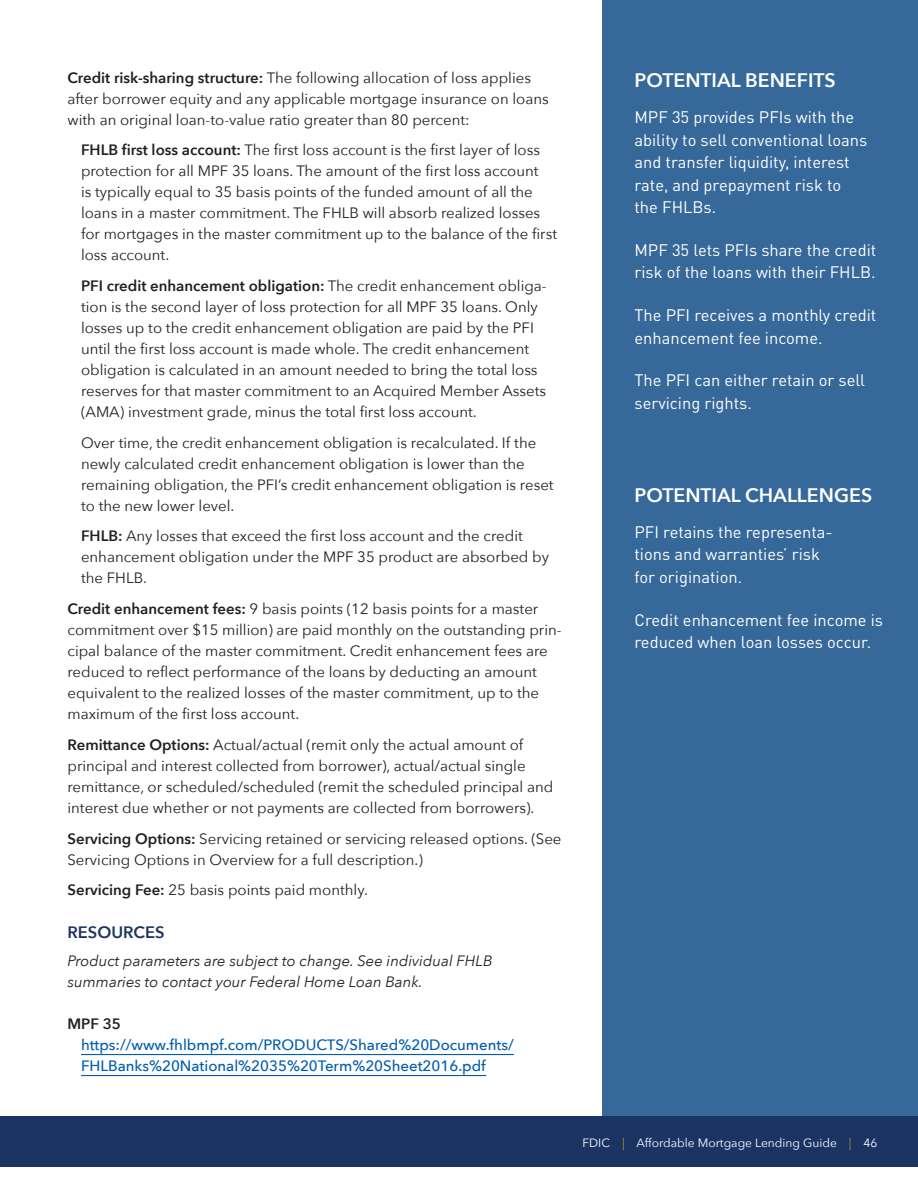
<style>
.page{position:relative;width:918px;height:1188px;background:#fff}
.page>*{position:absolute;margin:0;border:0;box-sizing:border-box;transform-origin:0 0}
.Blue_Sidebar_Header{font:600 19.5px "Avenir Next";color:#fff}
.Blue_Sidebar_Body{font:16.5px/22.5px "DINOT";color:#fff}
.Subhead_1{font:600 16.5px "Avenir Next";color:#1b3463}
.Body_Copy{font:15px/21px "Avenir Next";color:#231f20}
.Resources{font:500 15px/21px "Avenir Next";color:#015dad}
.Resources_Bold{font:italic 15px/21px "Avenir Next";color:#231f20}
.Resources_Bold-2{font:600 15px "Avenir Next";color:#231f20}
.t1{font:12px "Avenir Next";color:#fff}
.s1{font-weight:600}
.s2{color:#ad9441}
</style>
<div class="page">
<div style="left:602px;top:0;width:316px;height:1120px;background:#366999"></div>
<div style="left:0;top:1116px;width:918px;height:50px;background:#1b3463"></div>
<hr style="left:81px;top:1054px;width:433px;height:1px;background:#015dad">
<hr style="left:81px;top:1075px;width:405px;height:1px;background:#015dad">
<p class="Body_Copy" style="left:68px;top:66px;width:483px"><span class="s1">Credit risk-sharing structure:</span> The following allocation of loss applies after borrower equity and any applicable mortgage insurance on loans with an original loan-to-value ratio greater than 80 percent:</p>
<p class="Body_Copy" style="left:81px;top:139px;width:478px"><span class="s1">FHLB first loss account:</span> The first loss account is the first layer of loss protection for all MPF 35 loans. The amount of the first loss account<br>is typically equal to 35 basis points of the funded amount of all the loans in a master commitment. The FHLB will absorb realized losses for mortgages in the master commitment up to the balance of the first loss account.</p>
<p class="Body_Copy" style="left:81px;top:275px;width:467px"><span class="s1">PFI credit enhancement obligation:</span> The credit enhancement obliga&shy;tion is the second layer of loss protection for all MPF 35 loans. Only losses up to the credit enhancement obligation are paid by the PFI until the first loss account is made whole. The credit enhancement obligation is calculated in an amount needed to bring the total loss reserves for that master commitment to an Acquired Member Assets (AMA) investment grade, minus the total first loss account.</p>
<p class="Body_Copy" style="left:81px;top:431px;width:474px">Over time, the credit enhancement obligation is recalculated. If the newly calculated credit enhancement obligation is lower than the remaining obligation, the PFI’s credit enhancement obligation is reset to the new lower level.</p>
<p class="Body_Copy" style="left:81px;top:525px;width:470px"><span class="s1">FHLB:</span> Any losses that exceed the first loss account and the credit enhancement obligation under the MPF 35 product are absorbed by the FHLB.</p>
<p class="Body_Copy" style="left:68px;top:598px;width:496px"><span class="s1">Credit enhancement fees:</span> 9 basis points (12 basis points for a master commitment over $15 million) are paid monthly on the outstanding prin&shy;cipal balance of the master commitment. Credit enhancement fees are reduced to reflect performance of the loans by deducting an amount equivalent to the realized losses of the master commitment, up to the maximum of the first loss account.</p>
<p class="Body_Copy" style="left:68px;top:733px;width:487px"><span class="s1">Remittance Options:</span> Actual/actual (remit only the actual amount of principal and interest collected from borrower), actual/actual single remittance, or scheduled/scheduled (remit the scheduled principal and interest due whether or not payments are collected from borrowers).</p>
<p class="Body_Copy" style="left:68px;top:827px;width:496px"><span class="s1">Servicing Options:</span> Servicing retained or servicing released options. (See<br>Servicing Options in Overview for a full description.)</p>
<p class="Body_Copy" style="left:68px;top:879px;width:302px"><span class="s1">Servicing Fee:</span> 25 basis points paid monthly.</p>
<p class="Subhead_1" style="left:68px;top:918px;width:99px">RESOURCES</p>
<p class="Resources_Bold" style="left:68px;top:950px;width:426px">Product parameters are subject to change. See individual FHLB summaries to contact your Federal Home Loan Bank.</p>
<p class="Resources_Bold-2" style="left:68px;top:1011px;width:55px">MPF 35</p>
<p class="Resources" style="left:81px;top:1034px;width:434px">https://www.fhlbmpf.com/PRODUCTS/Shared%20Documents/<br>FHLBanks%20National%2035%20Term%20Sheet2016.pdf</p>
<p class="Blue_Sidebar_Header" style="left:634px;top:63px;width:203px">POTENTIAL BENEFITS</p>
<p class="Blue_Sidebar_Body" style="left:634px;top:106px;width:234px">MPF 35 provides PFIs with the ability to sell conventional loans and transfer liquidity, interest rate, and prepayment risk to the FHLBs.</p>
<p class="Blue_Sidebar_Body" style="left:634px;top:238px;width:243px">MPF 35 lets PFIs share the credit risk of the loans with their FHLB.</p>
<p class="Blue_Sidebar_Body" style="left:634px;top:304px;width:243px">The PFI receives a monthly credit enhancement fee income.</p>
<p class="Blue_Sidebar_Body" style="left:634px;top:369px;width:232px">The PFI can either retain or sell servicing rights.</p>
<p class="Blue_Sidebar_Header" style="left:634px;top:478px;width:239px">POTENTIAL CHALLENGES</p>
<p class="Blue_Sidebar_Body" style="left:634px;top:520px;width:200px">PFI retains the representa&shy;tions and warranties’ risk for origination.</p>
<p class="Blue_Sidebar_Body" style="left:634px;top:608px;width:250px">Credit enhancement fee income is reduced when loan losses occur.</p>
<p class="t1" style="left:582px;top:1133px;width:297px">FDIC <span class="s2">|</span> Affordable Mortgage Lending Guide <span class="s2">|</span> 46</p>
</div>
